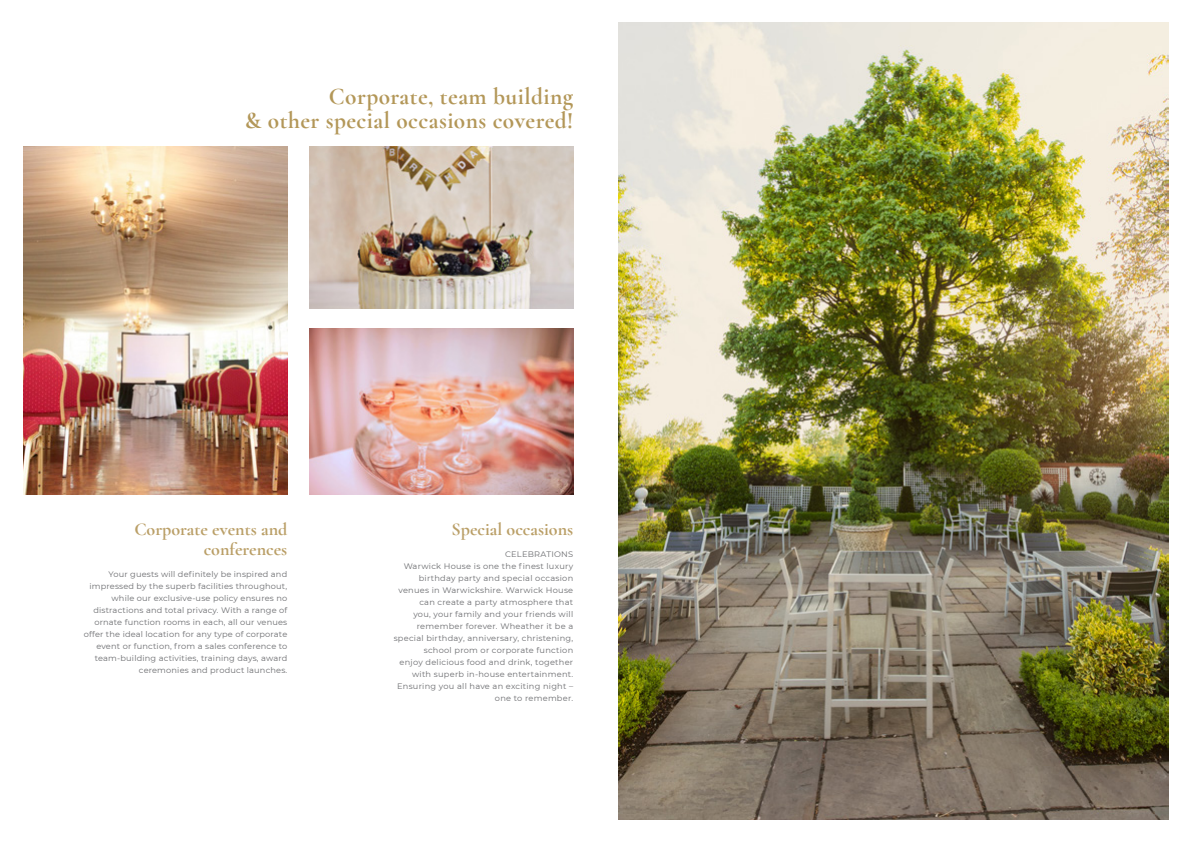
<style>
.page{position:relative;width:1191px;height:842px;background:#fff}
.page>*{position:absolute;margin:0;border:0;box-sizing:border-box;transform-origin:0 0}
.Heading{font:700 24px/24px "Cormorant Garamond";letter-spacing:.02em;color:#b39758;text-align:right}
.BodyCopy1{font:700 18px/20px "Cormorant Garamond";color:#ba9f67;text-align:right}
.BodyCopy1-2{font:8px/12px "Montserrat";letter-spacing:.02em;color:#6c6d70;text-align:right}
</style>
<div class="page">
<img style="left:24px;top:147px;width:263px;height:347px">
<img style="left:618px;top:23px;width:550px;height:796px">
<img style="left:310px;top:147px;width:263px;height:161px">
<img style="left:310px;top:329px;width:263px;height:165px">
<p class="Heading" style="left:245px;top:84px;width:330px">Corporate, team building<br>&amp; other special occasions covered!</p>
<p class="BodyCopy1" style="left:134px;top:519px;width:154px">Corporate events and conferences</p>
<p class="BodyCopy1-2" style="left:84px;top:568px;width:205px">Your guests will definitely be inspired and impressed by the superb facilities throughout, while our exclusive-use policy ensures no distractions and total privacy. With a range of ornate function rooms in each, all our venues offer the ideal location for any type of corporate event or function, from a sales conference to team-building activities, training days, award ceremonies and product launches.</p>
<p class="BodyCopy1" style="left:451px;top:519px;width:123px">Special occasions</p>
<p class="BodyCopy1-2" style="left:394px;top:548px;width:181px">CELEBRATIONS<br>Warwick House is one the finest luxury birthday party and special occasion venues in Warwickshire. Warwick House can create a party atmosphere that<br>you, your family and your friends will remember forever. Wheather it be a special birthday, anniversary, christening, school prom or corporate function<br>enjoy delicious food and drink, together with superb in-house entertainment.<br>Ensuring you all have an exciting night – one to remember.</p>
</div>
